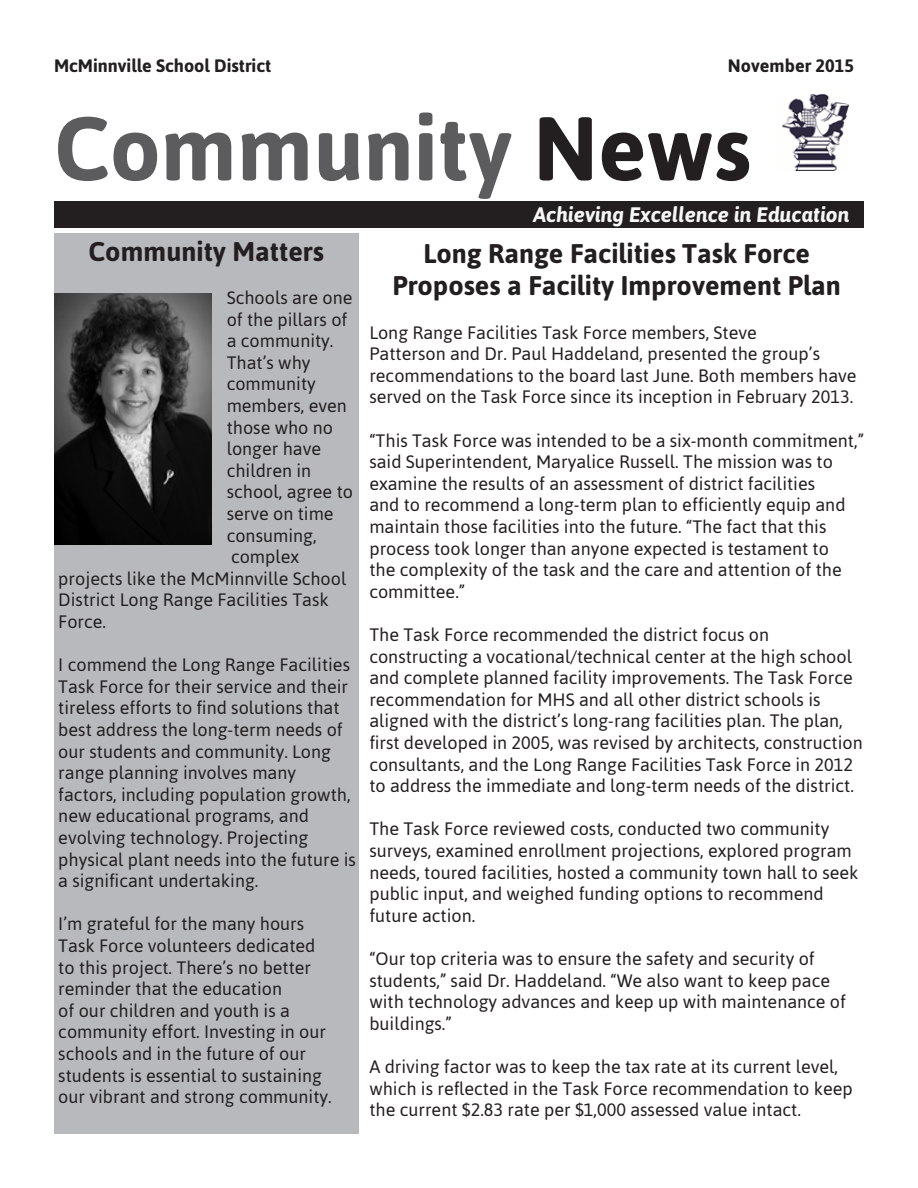
<style>
.page{position:relative;width:918px;height:1188px;background:#fff}
.page>*{position:absolute;margin:0;border:0;box-sizing:border-box;transform-origin:0 0}
.t1{font:700 90px "Asap";color:#5c5c5f}
.t2{font:700 27px "Asap";color:#231f20}
.t3{font:italic 700 21px "Asap";color:#f7f7f8}
.t4{font:18px/21.6px "Asap";color:#231f20}
.t5{font:700 18px "Asap";color:#231f20}
.s1{color:#231f20}
</style>
<div class="page">
<div style="left:54px;top:201px;width:810px;height:26px;background:#231f20"></div>
<div style="left:54px;top:233px;width:305px;height:901px;background:#b8b9bc"></div>
<img style="left:54px;top:294px;width:158px;height:250px">
<img style="left:782px;top:94px;width:66px;height:76px">
<p class="t5" style="left:54px;top:54px;width:219px">McMinnville School District</p>
<p class="t5" style="left:728px;top:54px;width:128px">November 2015</p>
<p class="t1" style="left:54px;top:88px;width:698px">Community <span class="s1">News</span></p>
<p class="t3" style="left:533px;top:201px;width:318px">Achieving Excellence in Education</p>
<p class="t2" style="left:89px;top:233px;width:237px">Community Matters</p>
<p class="t4" style="left:227px;top:286px;width:128px">Schools are one of the pillars of a community.<br>That’s why community members, even those who no longer have children in school, agree to serve on time consuming,</p>
<p class="t4" style="left:231px;top:545px;width:70px">complex</p>
<p class="t4" style="left:58px;top:567px;width:290px">projects like the McMinnville School</p>
<p class="t4" style="left:58px;top:589px;width:272px">District Long Range Facilities Task</p>
<p class="t4" style="left:58px;top:610px;width:49px">Force.</p>
<p class="t4" style="left:58px;top:653px;width:293px">I commend the Long Range Facilities</p>
<p class="t4" style="left:58px;top:675px;width:291px">Task Force for their service and their</p>
<p class="t4" style="left:58px;top:697px;width:283px">tireless efforts to find solutions that</p>
<p class="t4" style="left:58px;top:718px;width:286px">best address the long-term needs of</p>
<p class="t4" style="left:58px;top:740px;width:274px">our students and community. Long</p>
<p class="t4" style="left:58px;top:761px;width:239px">range planning involves many</p>
<p class="t4" style="left:58px;top:783px;width:294px">factors, including population growth,</p>
<p class="t4" style="left:58px;top:805px;width:252px">new educational programs, and</p>
<p class="t4" style="left:58px;top:826px;width:251px">evolving technology. Projecting</p>
<p class="t4" style="left:58px;top:848px;width:299px">physical plant needs into the future is</p>
<p class="t4" style="left:58px;top:869px;width:202px">a significant undertaking.</p>
<p class="t4" style="left:58px;top:913px;width:247px">I’m grateful for the many hours</p>
<p class="t4" style="left:58px;top:934px;width:259px">Task Force volunteers dedicated</p>
<p class="t4" style="left:58px;top:956px;width:254px">to this project. There’s no better</p>
<p class="t4" style="left:58px;top:977px;width:225px">reminder that the education</p>
<p class="t4" style="left:58px;top:999px;width:233px">of our children and youth is a</p>
<p class="t4" style="left:58px;top:1021px;width:269px">community effort. Investing in our</p>
<p class="t4" style="left:58px;top:1042px;width:249px">schools and in the future of our</p>
<p class="t4" style="left:58px;top:1064px;width:265px">students is essential to sustaining</p>
<p class="t4" style="left:58px;top:1085px;width:275px">our vibrant and strong community.</p>
<p class="t2" style="left:423px;top:235px;width:388px">Long Range Facilities Task Force</p>
<p class="t2" style="left:392px;top:268px;width:450px">Proposes a Facility Improvement Plan</p>
<p class="t4" style="left:369px;top:321px;width:489px">Long Range Facilities Task Force members, Steve<br>Patterson and Dr. Paul Haddeland, presented the group’s recommendations to the board last June. Both members have served on the Task Force since its inception in February 2013.</p>
<p class="t4" style="left:369px;top:429px;width:496px">“This Task Force was intended to be a six-month commitment,” said Superintendent, Maryalice Russell. The mission was to</p>
<p class="t4" style="left:369px;top:472px;width:478px">examine the results of an assessment of district facilities and to recommend a long-term plan to efficiently equip and maintain those facilities into the future. “The fact that this process took longer than anyone expected is testament to the complexity of the task and the care and attention of the committee.”</p>
<p class="t4" style="left:369px;top:623px;width:495px">The Task Force recommended the district focus on constructing a vocational/technical center at the high school and complete planned facility improvements. The Task Force recommendation for MHS and all other district schools is aligned with the district’s long-rang facilities plan. The plan, first developed in 2005, was revised by architects, construction consultants, and the Long Range Facilities Task Force in 2012 to address the immediate and long-term needs of the district.</p>
<p class="t4" style="left:369px;top:818px;width:491px">The Task Force reviewed costs, conducted two community surveys, examined enrollment projections, explored program needs, toured facilities, hosted a community town hall to seek public input, and weighed funding options to recommend future action.</p>
<p class="t4" style="left:369px;top:947px;width:478px">“Our top criteria was to ensure the safety and security of students,” said Dr. Haddeland. “We also want to keep pace with technology advances and keep up with maintenance of buildings.”</p>
<p class="t4" style="left:369px;top:1055px;width:485px">A driving factor was to keep the tax rate at its current level, which is reflected in the Task Force recommendation to keep the current $2.83 rate per $1,000 assessed value intact.</p>
</div>
